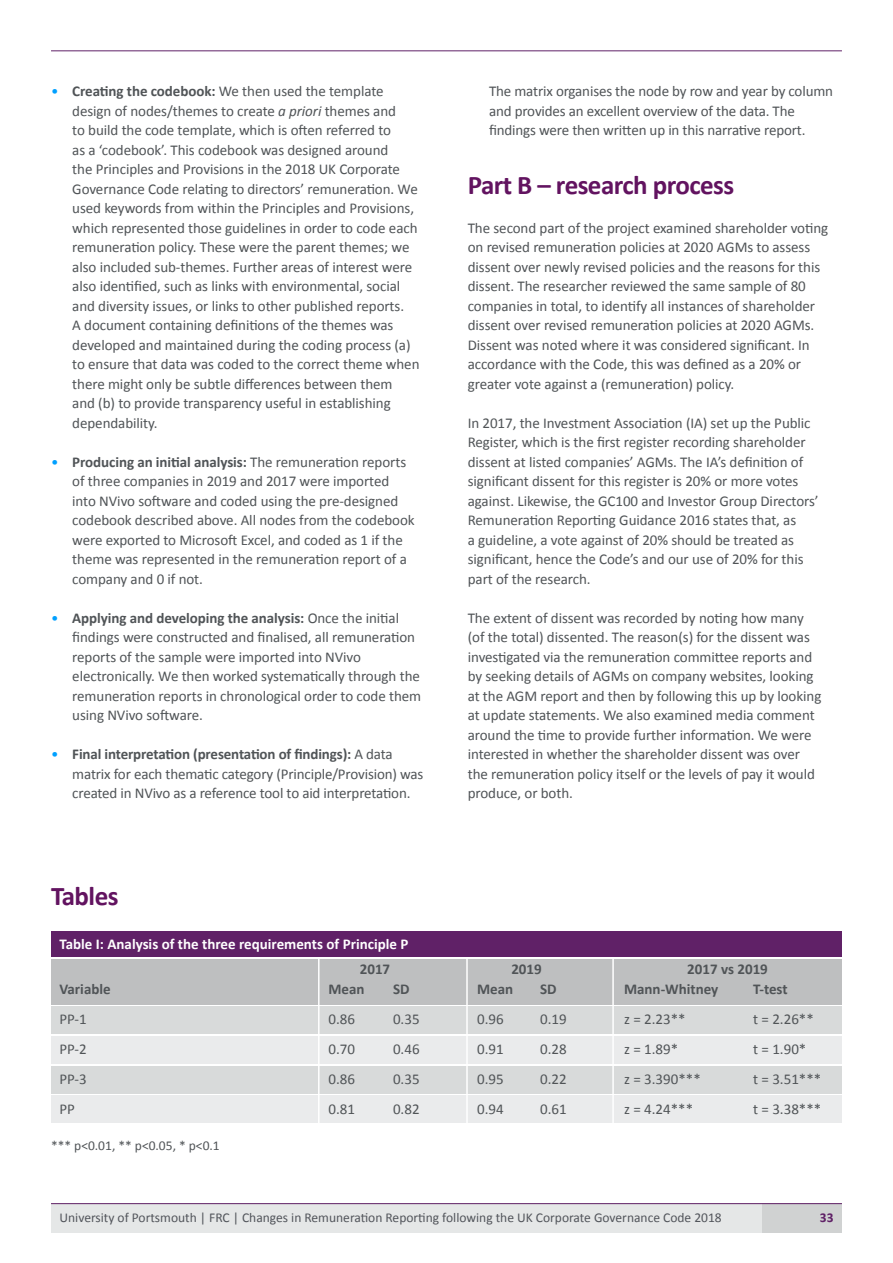
<style>
.page{position:relative;width:893px;height:1263px;background:#fff}
.page>*{position:absolute;margin:0;border:0;box-sizing:border-box;transform-origin:0 0}
.t1{font:700 27px "Calibri";letter-spacing:-.02em;color:#621360}
.t2{font:15px/19.5px "Calibri";letter-spacing:-.005em;color:#505457}
.t3{font:700 15px "Calibri";color:#505457}
.t4{font:700 15px "Calibri";color:#fff}
.t5{font:13.5px "Calibri";color:#52555b}
.t6{font:13.5px "Calibri";color:#505457}
.t7{font:700 13.5px "Calibri";color:#602167}
.s1{color:#00a0ff}
.s2{font-weight:700}
.s3{font-style:italic}
</style>
<div class="page">
<div style="left:51px;top:1203px;width:791px;height:30px;background:#e5e7e7"></div>
<div style="left:762px;top:1203px;width:80px;height:30px;background:#d0d2d2"></div>
<hr style="left:51px;top:51px;width:791px;height:1px;background:#602167">
<hr style="left:51px;top:1203px;width:791px;height:1px;background:#602167">
<div style="left:51px;top:931px;width:791px;height:26px;background:#602167"></div>
<div style="left:51px;top:959px;width:791px;height:45px;background:#bebfc0"></div>
<div style="left:51px;top:1006px;width:791px;height:28px;background:#d8dada"></div>
<div style="left:51px;top:1066px;width:791px;height:27px;background:#d8dada"></div>
<div style="left:51px;top:1036px;width:791px;height:28px;background:#eaebec"></div>
<div style="left:51px;top:1095px;width:791px;height:28px;background:#eaebec"></div>
<hr style="left:612px;top:959px;width:2px;height:179px;background:#fff">
<hr style="left:466px;top:959px;width:2px;height:179px;background:#fff">
<hr style="left:318px;top:959px;width:2px;height:179px;background:#fff">
<p class="t2" style="left:72px;top:82px;width:349px;text-indent:-21px"><span class="s1">•</span> <span class="s2">Creating the codebook:</span> We then used the template design of nodes/themes to create <span class="s3">a priori</span> themes and<br>to build the code template, which is often referred to<br>as a ‘codebook’. This codebook was designed around<br>the Principles and Provisions in the 2018 UK Corporate Governance Code relating to directors’ remuneration. We used keywords from within the Principles and Provisions, which represented those guidelines in order to code each remuneration policy. These were the parent themes; we also included sub-themes. Further areas of interest were also identified, such as links with environmental, social and diversity issues, or links to other published reports.<br>A document containing definitions of the themes was developed and maintained during the coding process (a) to ensure that data was coded to the correct theme when there might only be subtle differences between them<br>and (b) to provide transparency useful in establishing dependability.</p>
<p class="t2" style="left:72px;top:452px;width:344px;text-indent:-21px"><span class="s1">•</span> <span class="s2">Producing an initial analysis:</span> The remuneration reports of three companies in 2019 and 2017 were imported into NVivo software and coded using the pre-designed codebook described above. All nodes from the codebook were exported to Microsoft Excel, and coded as 1 if the theme was represented in the remuneration report of a company and 0 if not.</p>
<p class="t2" style="left:72px;top:608px;width:350px;text-indent:-21px"><span class="s1">•</span> <span class="s2">Applying and developing the analysis:</span> Once the initial findings were constructed and finalised, all remuneration reports of the sample were imported into NVivo electronically. We then worked systematically through the remuneration reports in chronological order to code them using NVivo software.</p>
<p class="t2" style="left:72px;top:745px;width:353px;text-indent:-21px"><span class="s1">•</span> <span class="s2">Final interpretation (presentation of findings):</span> A data matrix for each thematic category (Principle/Provision) was created in NVivo as a reference tool to aid interpretation.</p>
<p class="t2" style="left:489px;top:82px;width:346px">The matrix organises the node by row and year by column and provides an excellent overview of the data. The findings were then written up in this narrative report.</p>
<h1 class="t1" style="left:468px;top:168px;width:268px">Part B – research process</h1>
<p class="t2" style="left:468px;top:218px;width:362px">The second part of the project examined shareholder voting on revised remuneration policies at 2020 AGMs to assess dissent over newly revised policies and the reasons for this dissent. The researcher reviewed the same sample of 80 companies in total, to identify all instances of shareholder dissent over revised remuneration policies at 2020 AGMs.<br>Dissent was noted where it was considered significant. In accordance with the Code, this was defined as a 20% or greater vote against a (remuneration) policy.</p>
<p class="t2" style="left:468px;top:413px;width:352px">In 2017, the Investment Association (IA) set up the Public Register, which is the first register recording shareholder dissent at listed companies’ AGMs. The IA’s definition of significant dissent for this register is 20% or more votes against. Likewise, the GC100 and Investor Group Directors’ Remuneration Reporting Guidance 2016 states that, as<br>a guideline, a vote against of 20% should be treated as significant, hence the Code’s and our use of 20% for this part of the research.</p>
<p class="t2" style="left:468px;top:608px;width:355px">The extent of dissent was recorded by noting how many (of the total) dissented. The reason(s) for the dissent was investigated via the remuneration committee reports and by seeking details of AGMs on company websites, looking at the AGM report and then by following this up by looking at update statements. We also examined media comment around the time to provide further information. We were interested in whether the shareholder dissent was over the remuneration policy itself or the levels of pay it would produce, or both.</p>
<h1 class="t1" style="left:51px;top:878px;width:69px">Tables</h1>
<p class="t4" style="left:60px;top:934px;width:350px">Table I: Analysis of the three requirements of Principle P</p>
<p class="t3" style="left:360px;top:960px;width:32px">2017</p>
<p class="t3" style="left:511px;top:960px;width:32px">2019</p>
<p class="t3" style="left:687px;top:960px;width:82px">2017 vs 2019</p>
<p class="t3" style="left:60px;top:979px;width:53px">Variable</p>
<p class="t3" style="left:329px;top:979px;width:38px">Mean</p>
<p class="t3" style="left:393px;top:979px;width:18px">SD</p>
<p class="t3" style="left:477px;top:979px;width:38px">Mean</p>
<p class="t3" style="left:540px;top:979px;width:18px">SD</p>
<p class="t3" style="left:624px;top:979px;width:96px">Mann-Whitney</p>
<p class="t3" style="left:753px;top:979px;width:36px">T-test</p>
<p class="t2" style="left:60px;top:1009px;width:29px">PP-1</p>
<p class="t2" style="left:329px;top:1009px;width:28px">0.86</p>
<p class="t2" style="left:393px;top:1009px;width:28px">0.35</p>
<p class="t2" style="left:477px;top:1009px;width:28px">0.96</p>
<p class="t2" style="left:540px;top:1009px;width:28px">0.19</p>
<p class="t2" style="left:624px;top:1009px;width:63px">z = 2.23**</p>
<p class="t2" style="left:753px;top:1009px;width:62px">t = 2.26**</p>
<p class="t2" style="left:60px;top:1039px;width:29px">PP-2</p>
<p class="t2" style="left:329px;top:1039px;width:28px">0.70</p>
<p class="t2" style="left:393px;top:1039px;width:28px">0.46</p>
<p class="t2" style="left:477px;top:1039px;width:28px">0.91</p>
<p class="t2" style="left:540px;top:1039px;width:28px">0.28</p>
<p class="t2" style="left:624px;top:1039px;width:56px">z = 1.89*</p>
<p class="t2" style="left:753px;top:1039px;width:55px">t = 1.90*</p>
<p class="t2" style="left:60px;top:1069px;width:29px">PP-3</p>
<p class="t2" style="left:329px;top:1069px;width:28px">0.86</p>
<p class="t2" style="left:393px;top:1069px;width:28px">0.35</p>
<p class="t2" style="left:477px;top:1069px;width:28px">0.95</p>
<p class="t2" style="left:540px;top:1069px;width:28px">0.22</p>
<p class="t2" style="left:624px;top:1069px;width:78px">z = 3.390***</p>
<p class="t2" style="left:753px;top:1069px;width:70px">t = 3.51***</p>
<p class="t2" style="left:60px;top:1099px;width:17px">PP</p>
<p class="t2" style="left:329px;top:1099px;width:28px">0.81</p>
<p class="t2" style="left:393px;top:1099px;width:28px">0.82</p>
<p class="t2" style="left:477px;top:1099px;width:28px">0.94</p>
<p class="t2" style="left:540px;top:1099px;width:28px">0.61</p>
<p class="t2" style="left:624px;top:1099px;width:71px">z = 4.24***</p>
<p class="t2" style="left:753px;top:1099px;width:70px">t = 3.38***</p>
<p class="t6" style="left:51px;top:1137px;width:170px">*** p&lt;0.01, ** p&lt;0.05, * p&lt;0.1</p>
<p class="t5" style="left:60px;top:1208px;width:664px">University of Portsmouth | FRC | Changes in Remuneration Reporting following the UK Corporate Governance Code 2018</p>
<p class="t7" style="left:820px;top:1208px;width:15px">33</p>
</div>
